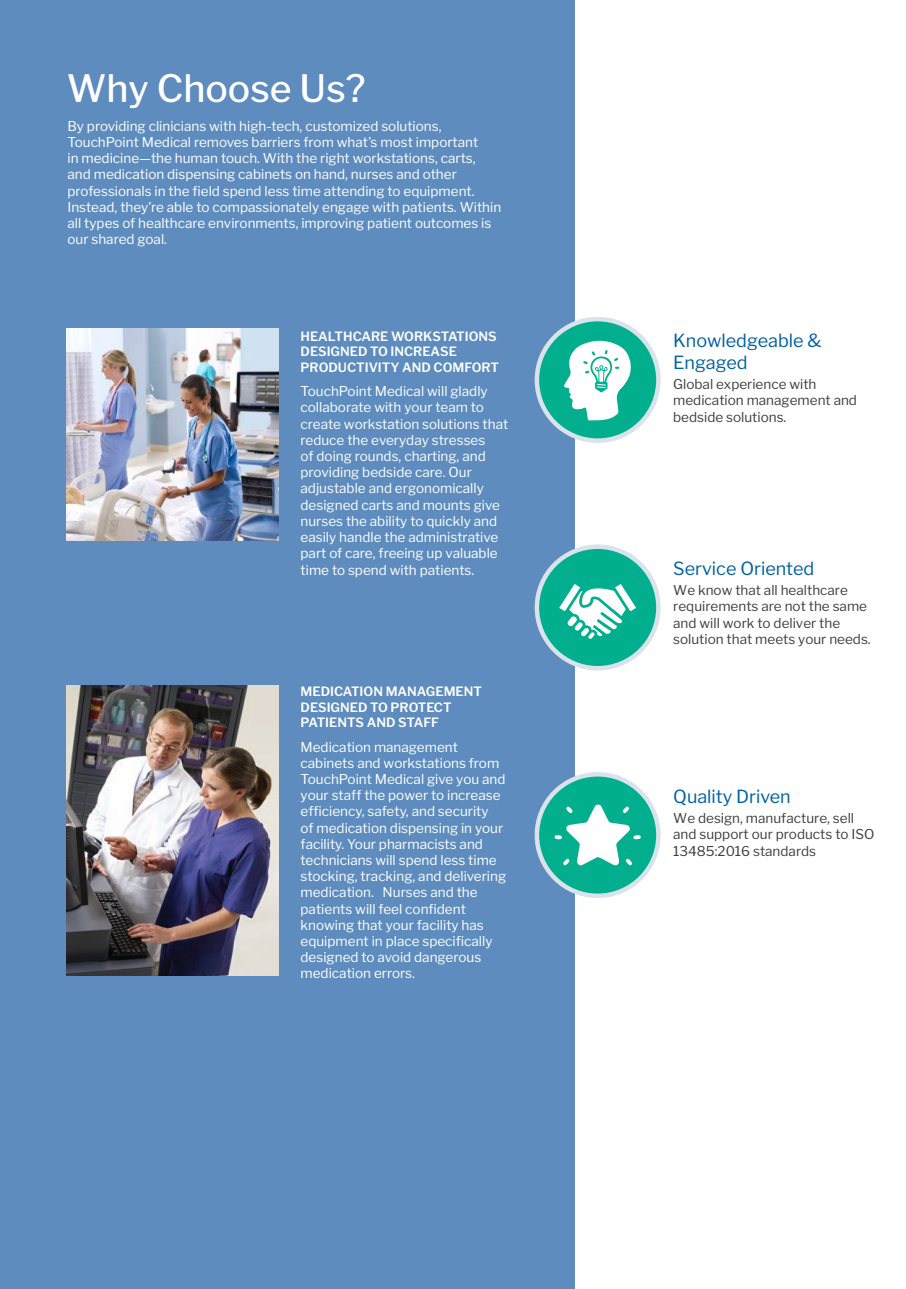
<style>
.page{position:relative;width:906px;height:1289px;background:#fff}
.page>*{position:absolute;margin:0;border:0;box-sizing:border-box;transform-origin:0 0}
.Page_Title_1_-_Large{font:500 37.5px "Libre Franklin";color:#fff}
.Header_3{font:18px/21.6px "Libre Franklin";color:#0060a0}
.Header_2_final{font:13.5px/16.2px "Libre Franklin";color:#fff}
.Copy_1{font:13.5px/16.2px "Libre Franklin";color:#fff}
.Copy_3{font:13.5px/16.5px "Libre Franklin";color:#3e3e3f}
.Header_2_Bold{font:600 12.75px/15.3px "Libre Franklin";color:#fff}
</style>
<div class="page">
<div style="left:0;top:0;width:574px;height:1288px;background:#5e8cbe"></div>
<div style="left:537px;top:319px;width:121px;height:121px;background:#01af8e;border-radius:50%"></div>
<svg style="left:564px;top:340px;width:67px;height:80px"></svg>
<div style="left:534px;top:317px;width:126px;height:126px;border:4px solid #dae2eb;border-radius:50%"></div>
<div style="left:537px;top:546px;width:121px;height:122px;background:#01af8e;border-radius:50%"></div>
<svg style="left:559px;top:584px;width:77px;height:55px"></svg>
<div style="left:534px;top:544px;width:126px;height:126px;border:4px solid #dae2eb;border-radius:50%"></div>
<div style="left:537px;top:774px;width:121px;height:121px;background:#01af8e;border-radius:50%"></div>
<svg style="left:554px;top:804px;width:87px;height:61px"></svg>
<div style="left:534px;top:772px;width:126px;height:126px;border:4px solid #dae2eb;border-radius:50%"></div>
<img style="left:67px;top:685px;width:212px;height:290px">
<img style="left:67px;top:328px;width:212px;height:212px">
<p class="Page_Title_1_-_Large" style="left:67px;top:66px;width:300px">Why Choose Us?</p>
<p class="Copy_1" style="left:67px;top:118px;width:435px">By providing clinicians with high-tech, customized solutions, TouchPoint Medical removes barriers from what’s most important<br>in medicine—the human touch. With the right workstations, carts, and medication dispensing cabinets on hand, nurses and other professionals in the field spend less time attending to equipment.<br>Instead, they’re able to compassionately engage with patients. Within all types of healthcare environments, improving patient outcomes is our shared goal.</p>
<p class="Header_2_Bold" style="left:300px;top:328px;width:200px">HEALTHCARE WORKSTATIONS<br>DESIGNED TO INCREASE<br>PRODUCTIVITY AND COMFORT</p>
<p class="Header_2_final" style="left:300px;top:383px;width:209px">TouchPoint Medical will gladly collaborate with your team to create workstation solutions that reduce the everyday stresses<br>of doing rounds, charting, and providing bedside care. Our adjustable and ergonomically designed carts and mounts give nurses the ability to quickly and easily handle the administrative part of care, freeing up valuable time to spend with patients.</p>
<p class="Header_2_Bold" style="left:300px;top:684px;width:183px">MEDICATION MANAGEMENT<br>DESIGNED TO PROTECT<br>PATIENTS AND STAFF</p>
<p class="Header_2_final" style="left:300px;top:738px;width:207px">Medication management cabinets and workstations from<br>TouchPoint Medical give you and your staff the power to increase efficiency, safety, and security<br>of medication dispensing in your facility. Your pharmacists and technicians will spend less time stocking, tracking, and delivering medication. Nurses and the patients will feel confident knowing that your facility has equipment in place specifically designed to avoid dangerous medication errors.</p>
<p class="Header_3" style="left:673px;top:330px;width:150px">Knowledgeable &amp;<br>Engaged</p>
<p class="Copy_3" style="left:673px;top:376px;width:185px">Global experience with medication management and bedside solutions.</p>
<p class="Header_3" style="left:673px;top:557px;width:143px">Service Oriented</p>
<p class="Copy_3" style="left:673px;top:581px;width:199px">We know that all healthcare requirements are not the same and will work to deliver the solution that meets your needs.</p>
<p class="Header_3" style="left:673px;top:785px;width:119px">Quality Driven</p>
<p class="Copy_3" style="left:673px;top:809px;width:203px">We design, manufacture, sell and support our products to ISO<br>13485:2016 standards</p>
</div>
